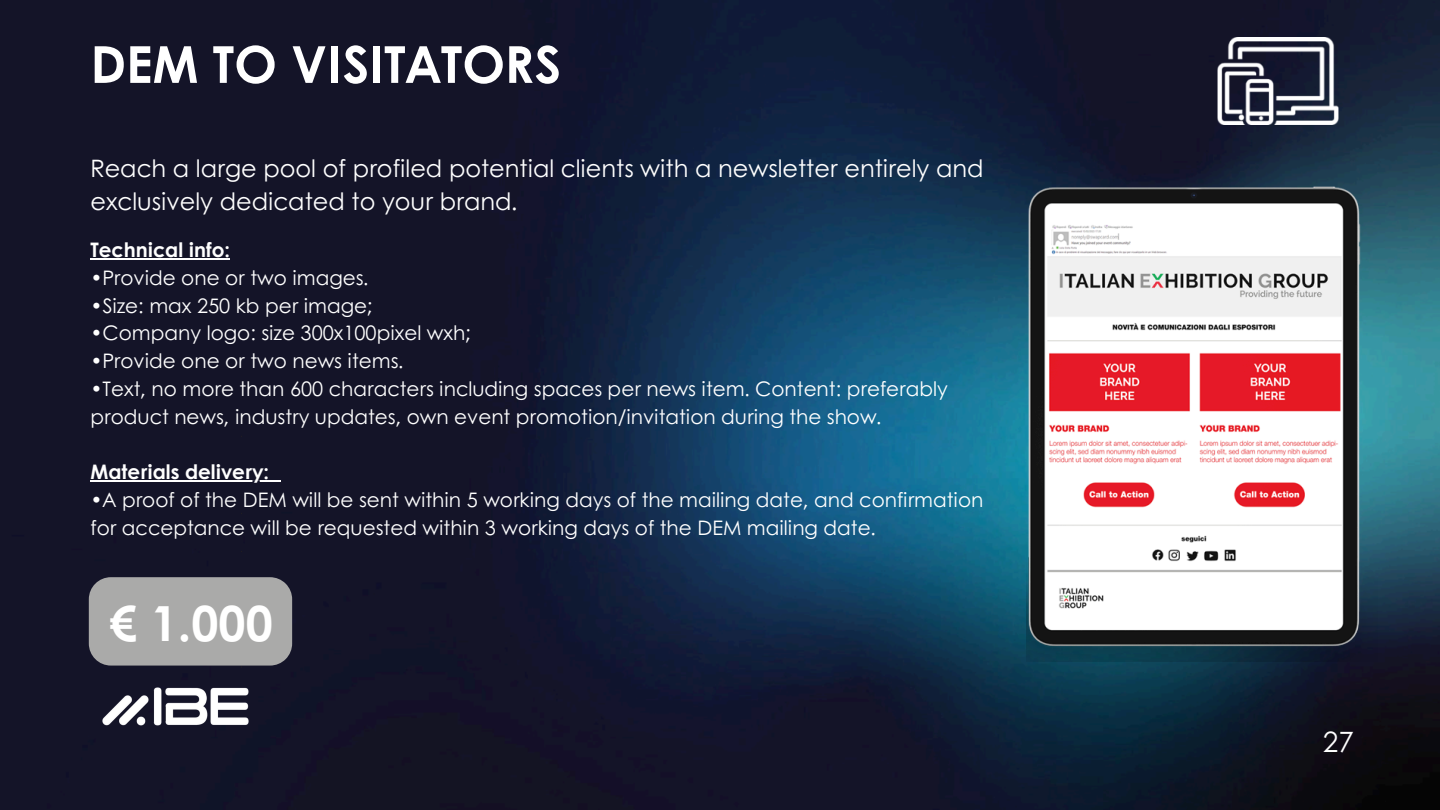
<style>
.page{position:relative;width:1440px;height:810px;background:#fff}
.page>*{position:absolute;margin:0;border:0;box-sizing:border-box;transform-origin:0 0}
.t1{font:700 51px "Century Gothic";color:#fff}
.t2{font:700 48.4px "Century Gothic";color:#fff}
.t3{font:28px "Century Gothic";color:#fff}
.t4{font:24px/33px "Century Gothic";color:#fff}
.t5{font:20px/27.8px "Century Gothic";color:#fff}
.t6{font:700 20px "Century Gothic";color:#fff}
</style>
<div class="page">
<img style="left:0;top:0;width:1440px;height:810px">
<img style="left:1218px;top:37px;width:120px;height:88px">
<img style="left:1027px;top:156px;width:351px;height:506px">
<hr style="left:91px;top:259px;width:139px;height:1px;background:#fff">
<svg style="left:89px;top:474px;width:203px;height:193px"></svg>
<img style="left:91px;top:675px;width:169px;height:67px">
<h1 class="t1" style="left:91px;top:26px;width:472px">DEM TO VISITATORS</h1>
<p class="t4" style="left:91px;top:150px;width:895px">Reach a large pool of profiled potential clients with a newsletter entirely and exclusively dedicated to your brand.</p>
<p class="t6" style="left:91px;top:235px;width:141px">Technical info:</p>
<p class="t5" style="left:91px;top:263px;width:280px">•Provide one or two images.</p>
<p class="t5" style="left:91px;top:290px;width:284px">•Size: max 250 kb per image;</p>
<p class="t5" style="left:91px;top:318px;width:382px">•Company logo: size 300x100pixel wxh;</p>
<p class="t5" style="left:91px;top:346px;width:314px">•Provide one or two news items.</p>
<p class="t5" style="left:91px;top:374px;width:859px">•Text, no more than 600 characters including spaces per news item. Content: preferably product news, industry updates, own event promotion/invitation during the show.</p>
<h2 class="t6" style="left:91px;top:457px;width:180px">Materials delivery:</h2>
<p class="t5" style="left:91px;top:485px;width:894px">•A proof of the DEM will be sent within 5 working days of the mailing date, and confirmation for acceptance will be requested within 3 working days of the DEM mailing date.</p>
<p class="t2" style="left:108px;top:587px;width:166px">€ 1.000</p>
<p class="t3" style="left:1323px;top:721px;width:33px">27</p>
</div>
